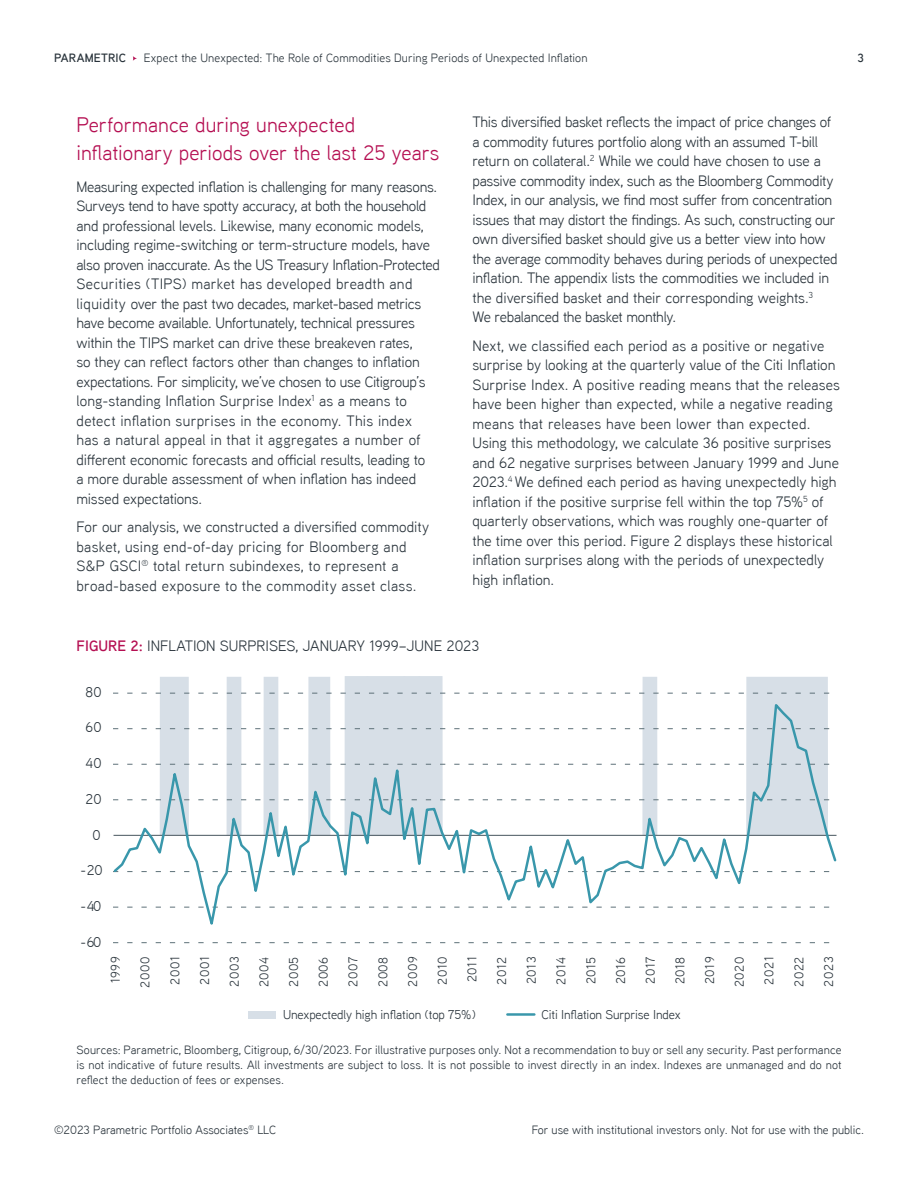
<style>
.page{position:relative;width:918px;height:1188px;background:#fff}
.page>*{position:absolute;margin:0;border:0;box-sizing:border-box;transform-origin:0 0}
.t1{font:21px/28.5px "Aaux Next";color:#b50f52}
.t2{font:15px/19.5px "Aaux Next";letter-spacing:-.01em;color:#29333b}
.t3{font:15px/19.5px "Aaux Next";letter-spacing:.015em;color:#29333b}
.t4{font:14.25px "Aaux Next";letter-spacing:.005em;color:#29333b}
.t5{font:12.75px "Aaux Next";letter-spacing:.045em;color:#29333b}
.t6{font:12.75px "Aaux Next";letter-spacing:-.01em;color:#29333b}
.t7{font:12px/15px "Aaux Next";color:#29333b;text-align:justify}
.t8{font:600 12px "Aaux Next";letter-spacing:.02em;color:#29333b}
.s1{font-weight:600;color:#b50f52}
</style>
<div class="page">
<div style="left:419px;top:677px;width:23px;height:158px;background:#d7dfe7"></div>
<div style="left:419px;top:677px;width:24px;height:159px;border:1px solid #d7dfe7"></div>
<div style="left:404px;top:677px;width:15px;height:158px;background:#d7dfe7"></div>
<div style="left:746px;top:677px;width:82px;height:158px;background:#d7dfe7"></div>
<div style="left:367px;top:677px;width:37px;height:158px;background:#d7dfe7"></div>
<div style="left:642px;top:677px;width:15px;height:158px;background:#d7dfe7"></div>
<div style="left:160px;top:677px;width:29px;height:158px;background:#d7dfe7"></div>
<div style="left:345px;top:677px;width:22px;height:158px;background:#d7dfe7"></div>
<div style="left:227px;top:677px;width:14px;height:158px;background:#d7dfe7"></div>
<div style="left:264px;top:677px;width:14px;height:158px;background:#d7dfe7"></div>
<div style="left:308px;top:677px;width:22px;height:158px;background:#d7dfe7"></div>
<svg style="left:114px;top:942px;width:716px;height:1px"></svg>
<svg style="left:114px;top:693px;width:716px;height:1px"></svg>
<svg style="left:113px;top:699px;width:724px;height:226px"></svg>
<div style="left:249px;top:1011px;width:27px;height:8px;background:#d7dfe7"></div>
<hr style="left:507px;top:1013px;width:27px;height:3px;background:#3997ab">
<p class="t8" style="left:54px;top:50px;width:74px">PARAMETRIC</p>
<p class="t7" style="left:144px;top:50px;width:445px">Expect the Unexpected: The Role of Commodities During Periods of Unexpected Inflation</p>
<p class="t8" style="left:858px;top:50px;width:8px">3</p>
<h1 class="t1" style="left:76px;top:109px;width:364px">Performance during unexpected inflationary periods over the last 25 years</h1>
<p class="t2" style="left:76px;top:176px;width:365px">Measuring expected inflation is challenging for many reasons.<br>Surveys tend to have spotty accuracy, at both the household and professional levels. Likewise, many economic models, including regime-switching or term-structure models, have also proven inaccurate. As the US Treasury Inflation-Protected Securities (TIPS) market has developed breadth and liquidity over the past two decades, market-based metrics have become available. Unfortunately, technical pressures within the TIPS market can drive these breakeven rates,<br>so they can reflect factors other than changes to inflation expectations. For simplicity, we’ve chosen to use Citigroup’s long-standing Inflation Surprise Index<sup>1</sup> as a means to detect inflation surprises in the economy. This index<br>has a natural appeal in that it aggregates a number of different economic forecasts and official results, leading to<br>a more durable assessment of when inflation has indeed missed expectations.</p>
<p class="t3" style="left:76px;top:517px;width:354px">For our analysis, we constructed a diversified commodity basket, using end-of-day pricing for Bloomberg and S&amp;P GSCI<sup>®</sup> total return subindexes, to represent a broad-based exposure to the commodity asset class.</p>
<p class="t2" style="left:472px;top:112px;width:367px">This diversified basket reflects the impact of price changes of a commodity futures portfolio along with an assumed T-bill return on collateral.<sup>2</sup> While we could have chosen to use a passive commodity index, such as the Bloomberg Commodity Index, in our analysis, we find most suffer from concentration issues that may distort the findings. As such, constructing our own diversified basket should give us a better view into how the average commodity behaves during periods of unexpected inflation. The appendix lists the commodities we included in the diversified basket and their corresponding weights.<sup>3<br></sup>We rebalanced the basket monthly.</p>
<p class="t2" style="left:472px;top:335px;width:369px">Next, we classified each period as a positive or negative surprise by looking at the quarterly value of the Citi Inflation Surprise Index. A positive reading means that the releases have been higher than expected, while a negative reading means that releases have been lower than expected.<br>Using this methodology, we calculate 36 positive surprises and 62 negative surprises between January 1999 and June 2023.<sup>4</sup> We defined each period as having unexpectedly high inflation if the positive surprise fell within the top 75%<sup>5</sup> of quarterly observations, which was roughly one-quarter of the time over this period. Figure 2 displays these historical inflation surprises along with the periods of unexpectedly high inflation.</p>
<p class="t2" style="left:76px;top:636px;width:404px"><span class="s1">FIGURE 2:</span> INFLATION SURPRISES, JANUARY 1999–JUNE 2023</p>
<p class="t4" style="left:86px;top:682px;width:18px">80</p>
<p class="t4" style="left:86px;top:718px;width:18px">60</p>
<p class="t4" style="left:86px;top:753px;width:18px">40</p>
<p class="t4" style="left:85px;top:790px;width:18px">20</p>
<p class="t4" style="left:93px;top:825px;width:10px">0</p>
<p class="t4" style="left:80px;top:861px;width:24px">-20</p>
<p class="t4" style="left:80px;top:896px;width:22px">-40</p>
<p class="t4" style="left:81px;top:932px;width:22px">-60</p>
<p class="t5" style="left:107px;top:983px;width:28px;rotate:-90deg">1999</p>
<p class="t5" style="left:137px;top:988px;width:32px;rotate:-90deg">2000</p>
<p class="t5" style="left:166px;top:985px;width:30px;rotate:-90deg">2001</p>
<p class="t5" style="left:196px;top:985px;width:30px;rotate:-90deg">2001</p>
<p class="t5" style="left:226px;top:987px;width:32px;rotate:-90deg">2003</p>
<p class="t5" style="left:255px;top:987px;width:32px;rotate:-90deg">2004</p>
<p class="t5" style="left:285px;top:987px;width:32px;rotate:-90deg">2005</p>
<p class="t5" style="left:315px;top:987px;width:32px;rotate:-90deg">2006</p>
<p class="t5" style="left:345px;top:987px;width:31px;rotate:-90deg">2007</p>
<p class="t5" style="left:374px;top:987px;width:32px;rotate:-90deg">2008</p>
<p class="t5" style="left:404px;top:987px;width:32px;rotate:-90deg">2009</p>
<p class="t5" style="left:434px;top:985px;width:30px;rotate:-90deg">2010</p>
<p class="t5" style="left:463px;top:982px;width:27px;rotate:-90deg">2011</p>
<p class="t5" style="left:493px;top:985px;width:29px;rotate:-90deg">2012</p>
<p class="t5" style="left:523px;top:984px;width:29px;rotate:-90deg">2013</p>
<p class="t5" style="left:553px;top:985px;width:29px;rotate:-90deg">2014</p>
<p class="t5" style="left:582px;top:984px;width:29px;rotate:-90deg">2015</p>
<p class="t5" style="left:612px;top:984px;width:29px;rotate:-90deg">2016</p>
<p class="t5" style="left:642px;top:984px;width:29px;rotate:-90deg">2017</p>
<p class="t5" style="left:671px;top:984px;width:29px;rotate:-90deg">2018</p>
<p class="t5" style="left:701px;top:984px;width:29px;rotate:-90deg">2019</p>
<p class="t5" style="left:731px;top:987px;width:32px;rotate:-90deg">2020</p>
<p class="t5" style="left:761px;top:985px;width:29px;rotate:-90deg">2021</p>
<p class="t5" style="left:790px;top:987px;width:32px;rotate:-90deg">2022</p>
<p class="t5" style="left:820px;top:987px;width:31px;rotate:-90deg">2023</p>
<p class="t6" style="left:283px;top:1006px;width:194px">Unexpectedly high inflation (top 75%)</p>
<p class="t6" style="left:542px;top:1006px;width:141px">Citi Inflation Surprise Index</p>
<p class="t7" style="left:76px;top:1042px;width:767px">Sources: Parametric, Bloomberg, Citigroup, 6/30/2023. For illustrative purposes only. Not a recommendation to buy or sell any security. Past performance is not indicative of future results. All investments are subject to loss. It is not possible to invest directly in an index. Indexes are unmanaged and do not reflect the deduction of fees or expenses.</p>
<p class="t7" style="left:54px;top:1122px;width:224px">©2023 Parametric Portfolio Associates<sup>®</sup> LLC</p>
<p class="t7" style="left:532px;top:1122px;width:334px">For use with institutional investors only. Not for use with the public.</p>
</div>
